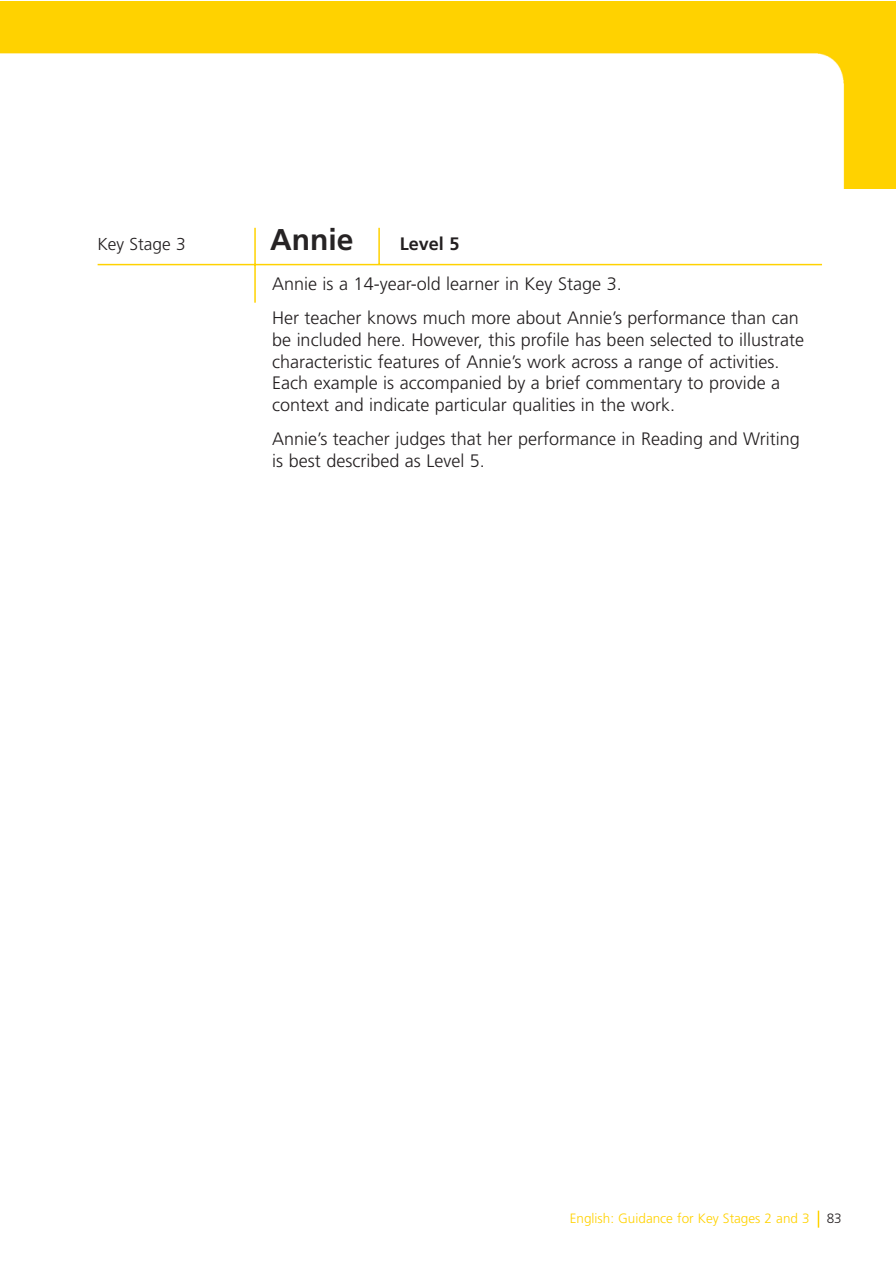
<style>
.page{position:relative;width:896px;height:1264px;background:#fff}
.page>*{position:absolute;margin:0;border:0;box-sizing:border-box;transform-origin:0 0}
.t1{font:700 30px "Frutiger";color:#262324}
.t2{font:300 18px/21.6px "Frutiger";color:#231f20}
.t3{font:700 18px "Frutiger";color:#231f20}
.t4{font:300 17.25px "Frutiger";color:#231f20}
.t5{font:300 13.5px "Frutiger";color:#ffd200}
.t6{font:300 13.5px "Frutiger";color:#231f20}
</style>
<div class="page">
<img style="left:0;top:1px;width:895px;height:188px">
<svg style="left:817px;top:1210px;width:2px;height:17px"></svg>
<hr style="left:98px;top:264px;width:723px;height:1px;background:#ffd200">
<hr style="left:254px;top:228px;width:2px;height:74px;background:#ffd200">
<hr style="left:378px;top:228px;width:2px;height:37px;background:#ffd200">
<p class="t4" style="left:97px;top:237px;width:90px">Key Stage 3</p>
<h1 class="t1" style="left:270px;top:228px;width:85px">Annie</h1>
<p class="t3" style="left:400px;top:237px;width:61px">Level 5</p>
<p class="t2" style="left:272px;top:268px;width:528px;line-height:34.3px">Annie is a 14-year-old learner in Key Stage 3.<br>Her teacher knows much more about Annie’s performance than can</p>
<p class="t2" style="left:272px;top:330px;width:533px">be included here. However, this profile has been selected to illustrate characteristic features of Annie’s work across a range of activities.<br>Each example is accompanied by a brief commentary to provide a context and indicate particular qualities in the work.</p>
<p class="t2" style="left:272px;top:429px;width:529px">Annie’s teacher judges that her performance in Reading and Writing is best described as Level 5.</p>
<p class="t5" style="left:569px;top:1212px;width:241px">English: Guidance for Key Stages 2 and 3</p>
<p class="t6" style="left:826px;top:1212px;width:17px">83</p>
</div>
